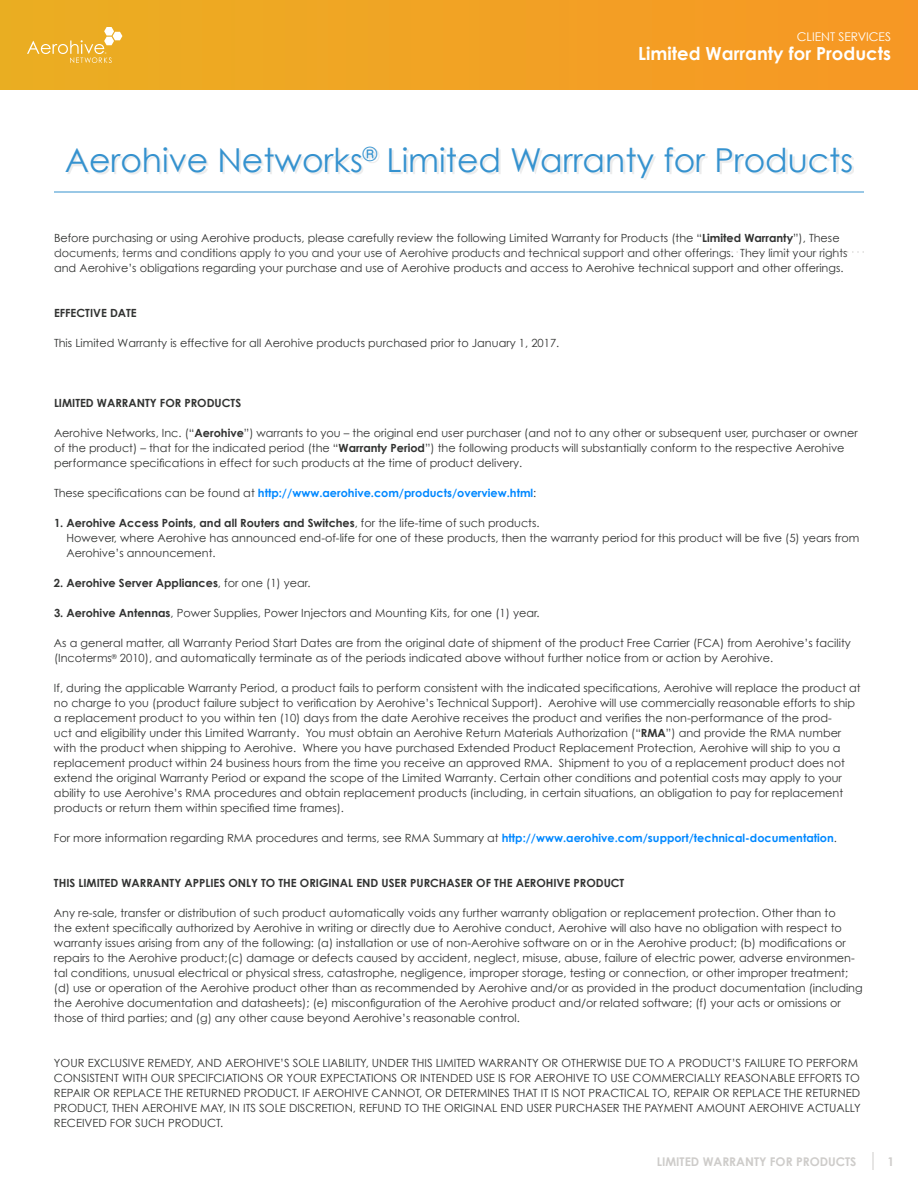
<style>
.page{position:relative;width:918px;height:1188px;background:#fff}
.page>*{position:absolute;margin:0;border:0;box-sizing:border-box;transform-origin:0 0}
.t1{font:33px "Century Gothic";color:#3592cf}
.t2{font:700 18px "Century Gothic";color:#fff}
.t3{font:700 12px "Century Gothic";color:#ceccca}
.t4{font:12px "Century Gothic";color:#fff}
.t5{font:11.25px/15px "Century Gothic";color:#323332}
.t6{font:700 11.25px "Century Gothic";color:#323332}
.t7{font:700 11.25px "Century Gothic";color:#08f}
.s1{font-weight:700}
.s2{font-weight:400;color:#323332}
.s3{font-weight:400}
.s4{font-weight:700;color:#08f}
</style>
<div class="page">
<div style="left:0;top:0;width:918px;height:90px;background:#f1a324"></div>
<svg style="left:27px;top:27px;width:95px;height:36px"></svg>
<svg style="left:873px;top:1152px;width:1px;height:18px"></svg>
<svg style="left:54px;top:252px;width:810px;height:1px"></svg>
<div style="left:68px;top:148px;width:786px;height:32px;background:#ccc;opacity:.36"></div>
<hr style="left:54px;top:192px;width:810px;height:1px;background:#3592cf">
<p class="t4" style="left:797px;top:29px;width:96px">CLIENT SERVICES</p>
<p class="t2" style="left:638px;top:43px;width:254px">Limited Warranty for Products</p>
<p class="t1" style="left:65px;top:140px;width:790px">Aerohive Networks<sup>®</sup> Limited Warranty for Products</p>
<p class="t5" style="left:54px;top:231px;width:795px">Before purchasing or using Aerohive products, please carefully review the following Limited Warranty for Products (the “<span class="s1">Limited Warranty</span>”), These documents, terms and conditions apply to you and your use of Aerohive products and technical support and other offerings. They limit your rights and Aerohive’s obligations regarding your purchase and use of Aerohive products and access to Aerohive technical support and other offerings.</p>
<p class="t6" style="left:54px;top:306px;width:84px">EFFECTIVE DATE</p>
<p class="t5" style="left:54px;top:336px;width:507px">This Limited Warranty is effective for all Aerohive products purchased prior to January 1, 2017.</p>
<p class="t6" style="left:54px;top:396px;width:189px">LIMITED WARRANTY FOR PRODUCTS</p>
<p class="t5" style="left:54px;top:426px;width:805px">Aerohive Networks, Inc. (“<span class="s1">Aerohive</span>”) warrants to you – the original end user purchaser (and not to any other or subsequent user, purchaser or owner of the product) – that for the indicated period (the “<span class="s1">Warranty Period</span>”) the following products will substantially conform to the respective Aerohive performance specifications in effect for such products at the time of product delivery.</p>
<p class="t7" style="left:54px;top:486px;width:484px"><span class="s2">These specifications can be found at</span> http://www.aerohive.com/products/overview.html<span class="s2">:</span></p>
<p class="t6" style="left:54px;top:516px;width:487px">1. Aerohive Access Points, and all Routers and Switches<span class="s3">, for the life-time of such products.</span></p>
<p class="t5" style="left:66px;top:531px;width:795px">However, where Aerohive has announced end-of-life for one of these products, then the warranty period for this product will be five (5) years from</p>
<p class="t5" style="left:66px;top:546px;width:151px">Aerohive’s announcement.</p>
<p class="t6" style="left:54px;top:576px;width:258px">2. Aerohive Server Appliances<span class="s3">, for one (1) year.</span></p>
<p class="t5" style="left:54px;top:606px;width:487px"><span class="s1">3. Aerohive Antennas</span>, Power Supplies, Power Injectors and Mounting Kits, for one (1) year.</p>
<p class="t5" style="left:54px;top:636px;width:798px">As a general matter, all Warranty Period Start Dates are from the original date of shipment of the product Free Carrier (FCA) from Aerohive’s facility (Incoterms<sup>®</sup> 2010), and automatically terminate as of the periods indicated above without further notice from or action by Aerohive.</p>
<p class="t5" style="left:54px;top:681px;width:808px">If, during the applicable Warranty Period, a product fails to perform consistent with the indicated specifications, Aerohive will replace the product at no charge to you (product failure subject to verification by Aerohive’s Technical Support). Aerohive will use commercially reasonable efforts to ship a replacement product to you within ten (10) days from the date Aerohive receives the product and verifies the non-performance of the prod-<br>uct and eligibility under this Limited Warranty. You must obtain an Aerohive Return Materials Authorization (“<span class="s1">RMA</span>”) and provide the RMA number with the product when shipping to Aerohive. Where you have purchased Extended Product Replacement Protection, Aerohive will ship to you a replacement product within 24 business hours from the time you receive an approved RMA. Shipment to you of a replacement product does not extend the original Warranty Period or expand the scope of the Limited Warranty. Certain other conditions and potential costs may apply to your ability to use Aerohive’s RMA procedures and obtain replacement products (including, in certain situations, an obligation to pay for replacement products or return them within specified time frames).</p>
<p class="t5" style="left:54px;top:831px;width:784px">For more information regarding RMA procedures and terms, see RMA Summary at <span class="s4">http://www.aerohive.com/support/technical-documentation</span>.</p>
<p class="t6" style="left:54px;top:876px;width:572px">THIS LIMITED WARRANTY APPLIES ONLY TO THE ORIGINAL END USER PURCHASER OF THE AEROHIVE PRODUCT</p>
<p class="t5" style="left:54px;top:906px;width:810px">Any re-sale, transfer or distribution of such product automatically voids any further warranty obligation or replacement protection. Other than to<br>the extent specifically authorized by Aerohive in writing or directly due to Aerohive conduct, Aerohive will also have no obligation with respect to warranty issues arising from any of the following: (a) installation or use of non-Aerohive software on or in the Aerohive product; (b) modifications or repairs to the Aerohive product;(c) damage or defects caused by accident, neglect, misuse, abuse, failure of electric power, adverse environmen&shy;tal conditions, unusual electrical or physical stress, catastrophe, negligence, improper storage, testing or connection, or other improper treatment; (d) use or operation of the Aerohive product other than as recommended by Aerohive and/or as provided in the product documentation (including the Aerohive documentation and datasheets); (e) misconfiguration of the Aerohive product and/or related software; (f) your acts or omissions or those of third parties; and (g) any other cause beyond Aerohive’s reasonable control.</p>
<p class="t5" style="left:54px;top:1056px;width:808px">YOUR EXCLUSIVE REMEDY, AND AEROHIVE’S SOLE LIABILITY, UNDER THIS LIMITED WARRANTY OR OTHERWISE DUE TO A PRODUCT’S FAILURE TO PERFORM CONSISTENT WITH OUR SPECIFCIATIONS OR YOUR EXPECTATIONS OR INTENDED USE IS FOR AEROHIVE TO USE COMMERCIALLY REASONABLE EFFORTS TO REPAIR OR REPLACE THE RETURNED PRODUCT. IF AEROHIVE CANNOT, OR DETERMINES THAT IT IS NOT PRACTICAL TO, REPAIR OR REPLACE THE RETURNED PRODUCT, THEN AEROHIVE MAY, IN ITS SOLE DISCRETION, REFUND TO THE ORIGINAL END USER PURCHASER THE PAYMENT AMOUNT AEROHIVE ACTUALLY RECEIVED FOR SUCH PRODUCT.</p>
<p class="t3" style="left:657px;top:1154px;width:201px">LIMITED WARRANTY FOR PRODUCTS</p>
<p class="t3" style="left:888px;top:1154px;width:8px">1</p>
</div>
